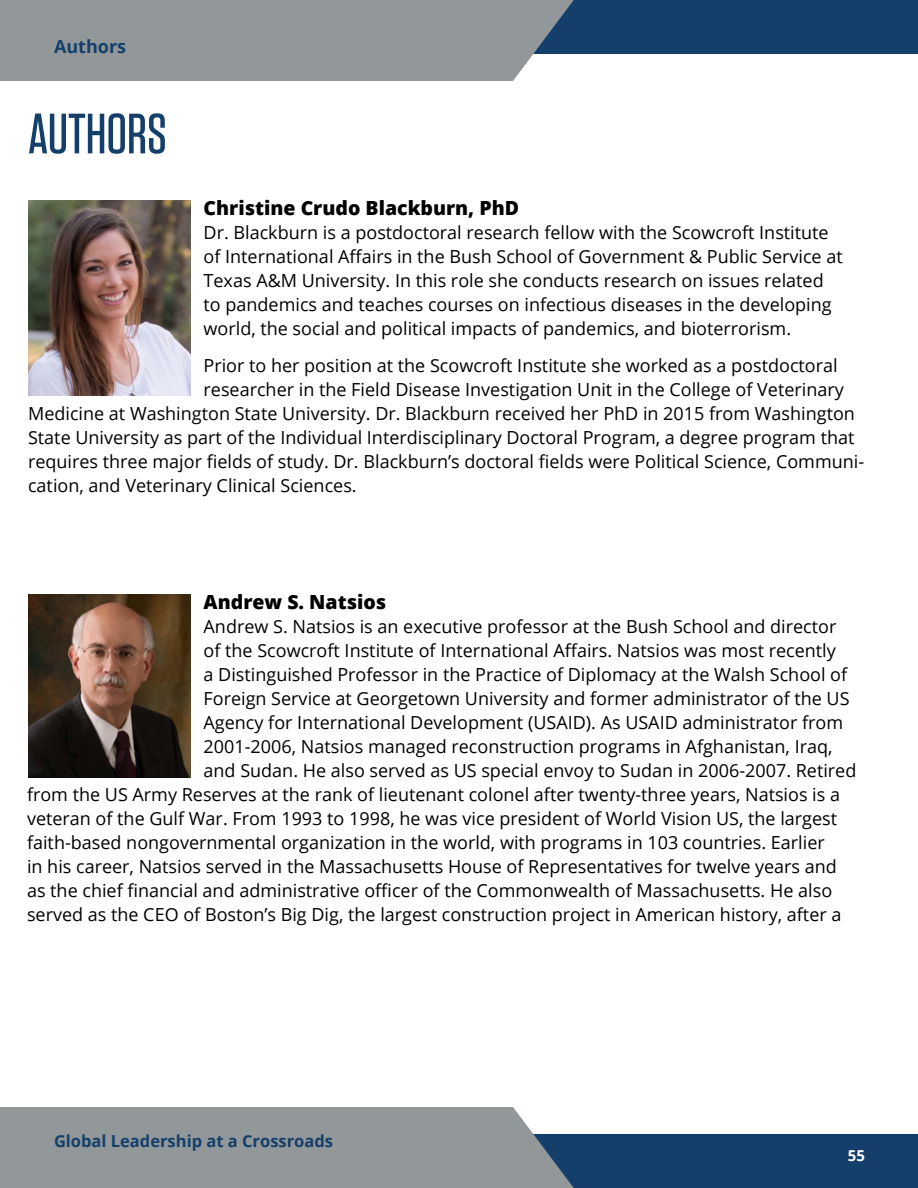
<style>
.page{position:relative;width:918px;height:1188px;background:#fff}
.page>*{position:absolute;margin:0;border:0;box-sizing:border-box;transform-origin:0 0}
.t1{font:500 56.7px "Tungsten";color:#143f6a}
.t2{font:800 19.5px "Open Sans";color:#000}
.t3{font:18px/24px "Open Sans";color:#000}
.t4{font:700 18px "Open Sans";color:#143f6a}
.t5{font:700 16.5px "Open Sans";color:#143f6a}
.t6{font:700 15px "Open Sans";color:#fff}
</style>
<div class="page">
<div style="left:0;top:1134px;width:918px;height:54px;background:#143f6a"></div>
<div style="left:0;top:1107px;width:574px;height:81px;background:#929799"></div>
<div style="left:0;top:0;width:918px;height:54px;background:#143f6a"></div>
<div style="left:0;top:0;width:574px;height:81px;background:#929799"></div>
<img style="left:28px;top:200px;width:162px;height:195px">
<img style="left:28px;top:594px;width:162px;height:184px">
<p class="t4" style="left:54px;top:34px;width:74px">Authors</p>
<h1 class="t1" style="left:28px;top:104px;width:140px">AUTHORS</h1>
<p class="t2" style="left:204px;top:193px;width:317px">Christine Crudo Blackburn, PhD</p>
<p class="t3" style="left:204px;top:220px;width:641px">Dr. Blackburn is a postdoctoral research fellow with the Scowcroft Institute of International Affairs in the Bush School of Government &amp; Public Service at Texas A&amp;M University. In this role she conducts research on issues related to pandemics and teaches courses on infectious diseases in the developing world, the social and political impacts of pandemics, and bioterrorism.</p>
<p class="t3" style="left:204px;top:353px;width:636px">Prior to her position at the Scowcroft Institute she worked as a postdoctoral</p>
<p class="t3" style="left:204px;top:377px;width:642px">researcher in the Field Disease Investigation Unit in the College of Veterinary</p>
<p class="t3" style="left:28px;top:401px;width:828px">Medicine at Washington State University. Dr. Blackburn received her PhD in 2015 from Washington</p>
<p class="t3" style="left:28px;top:425px;width:828px">State University as part of the Individual Interdisciplinary Doctoral Program, a degree program that</p>
<p class="t3" style="left:28px;top:449px;width:838px">requires three major fields of study. Dr. Blackburn’s doctoral fields were Political Science, Communi-</p>
<p class="t3" style="left:28px;top:473px;width:330px">cation, and Veterinary Clinical Sciences.</p>
<p class="t2" style="left:204px;top:587px;width:184px">Andrew S. Natsios</p>
<p class="t3" style="left:204px;top:614px;width:634px">Andrew S. Natsios is an executive professor at the Bush School and director</p>
<p class="t3" style="left:204px;top:638px;width:634px">of the Scowcroft Institute of International Affairs. Natsios was most recently</p>
<p class="t3" style="left:204px;top:662px;width:645px">a Distinguished Professor in the Practice of Diplomacy at the Walsh School of</p>
<p class="t3" style="left:204px;top:686px;width:648px">Foreign Service at Georgetown University and former administrator of the US</p>
<p class="t3" style="left:204px;top:710px;width:641px">Agency for International Development (USAID). As USAID administrator from</p>
<p class="t3" style="left:204px;top:734px;width:630px">2001-2006, Natsios managed reconstruction programs in Afghanistan, Iraq,</p>
<p class="t3" style="left:204px;top:758px;width:654px">and Sudan. He also served as US special envoy to Sudan in 2006-2007. Retired</p>
<p class="t3" style="left:27px;top:782px;width:815px">from the US Army Reserves at the rank of lieutenant colonel after twenty-three years, Natsios is a</p>
<p class="t3" style="left:27px;top:806px;width:812px">veteran of the Gulf War. From 1993 to 1998, he was vice president of World Vision US, the largest</p>
<p class="t3" style="left:27px;top:830px;width:799px">faith-based nongovernmental organization in the world, with programs in 103 countries. Earlier</p>
<p class="t3" style="left:27px;top:854px;width:812px">in his career, Natsios served in the Massachusetts House of Representatives for twelve years and</p>
<p class="t3" style="left:27px;top:878px;width:807px">as the chief financial and administrative officer of the Commonwealth of Massachusetts. He also</p>
<p class="t3" style="left:27px;top:902px;width:816px">served as the CEO of Boston’s Big Dig, the largest construction project in American history, after a</p>
<p class="t5" style="left:54px;top:1129px;width:281px">Global Leadership at a Crossroads</p>
<p class="t6" style="left:848px;top:1145px;width:19px">55</p>
</div>
